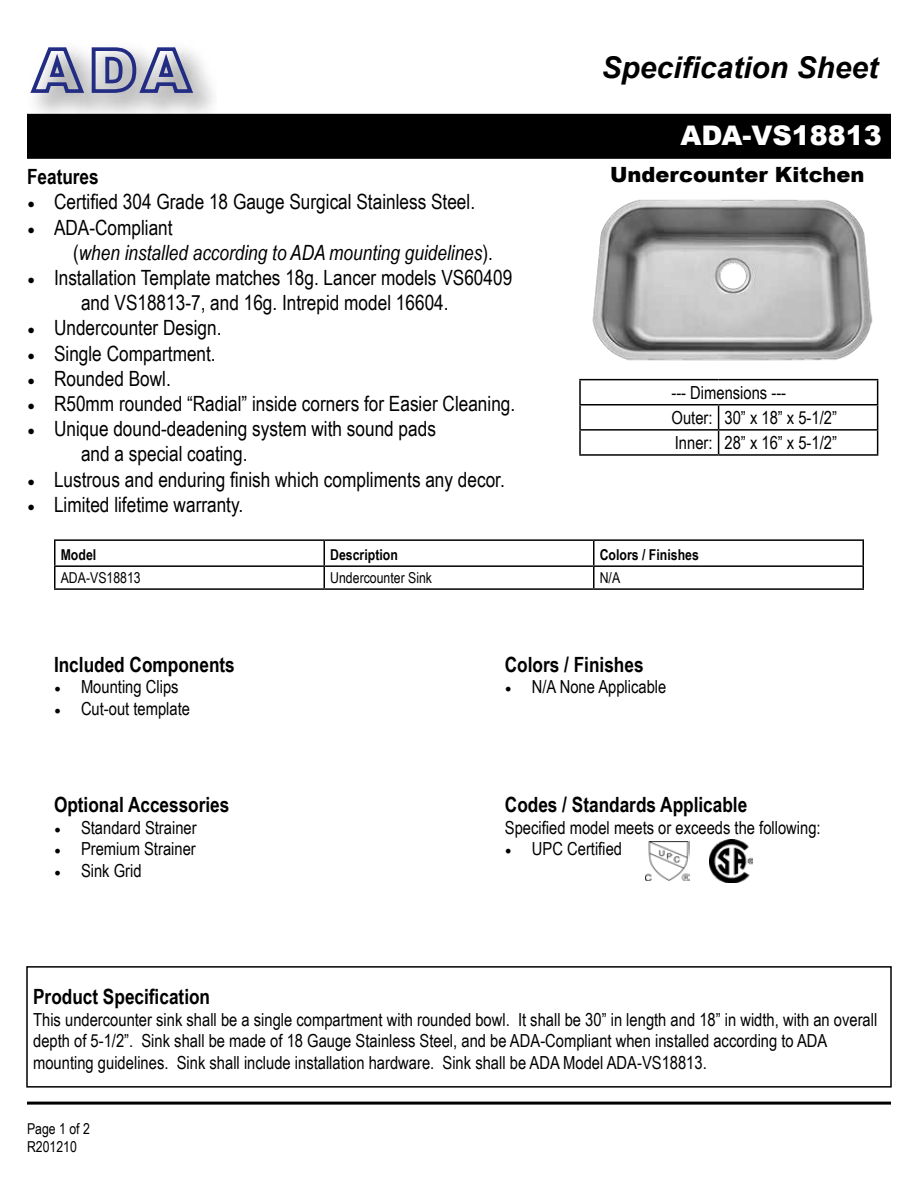
<style>
.page{position:relative;width:918px;height:1188px;background:#fff}
.page>*{position:absolute;margin:0;border:0;box-sizing:border-box;transform-origin:0 0}
.t1{font:italic 700 30px "Arial";color:#000}
.t2{font:900 27px "Arial";color:#fff}
.t3{font:21px/25.2px "Arial Narrow";color:#000;text-align:center}
.t4{font:700 21px "Arial Narrow";color:#000}
.t5{font:italic 21px/25.2px "Arial Narrow";color:#000}
.t6{font:900 21px "Arial";color:#000}
.t7{font:18px/21.6px "Arial Narrow";color:#000}
.t8{font:15px/18px "Arial Narrow";color:#000}
.t9{font:700 15px "Arial Narrow";color:#000}
.s1{font-family:"Minion Pro"}
.s2{font-family:"Minion Pro";font-style:normal}
.s3{font-style:normal}
</style>
<div class="page">
<div style="left:27px;top:114px;width:864px;height:45px;background:#000"></div>
<div style="left:26px;top:966px;width:866px;height:122px;border:2px solid #000"></div>
<hr style="left:27px;top:1102px;width:864px;height:3px;background:#000">
<hr style="left:54px;top:539px;width:270px;height:2px;background:#000">
<hr style="left:54px;top:541px;width:2px;height:24px;background:#000">
<hr style="left:324px;top:539px;width:270px;height:2px;background:#000">
<hr style="left:594px;top:539px;width:270px;height:2px;background:#000">
<hr style="left:862px;top:541px;width:2px;height:24px;background:#000">
<hr style="left:54px;top:565px;width:270px;height:2px;background:#000">
<hr style="left:54px;top:567px;width:2px;height:21px;background:#000">
<hr style="left:324px;top:565px;width:270px;height:2px;background:#000">
<svg style="left:324px;top:541px;width:1px;height:47px"></svg>
<hr style="left:594px;top:565px;width:270px;height:2px;background:#000">
<svg style="left:593px;top:541px;width:1px;height:47px"></svg>
<hr style="left:862px;top:567px;width:2px;height:21px;background:#000">
<hr style="left:54px;top:588px;width:270px;height:2px;background:#000">
<hr style="left:324px;top:588px;width:270px;height:2px;background:#000">
<hr style="left:594px;top:588px;width:270px;height:2px;background:#000">
<img style="left:646px;top:841px;width:44px;height:39px">
<img style="left:592px;top:199px;width:281px;height:162px">
<hr style="left:579px;top:379px;width:140px;height:1px;background:#000">
<hr style="left:579px;top:380px;width:2px;height:24px;background:#000">
<hr style="left:719px;top:379px;width:159px;height:1px;background:#000">
<hr style="left:579px;top:404px;width:140px;height:2px;background:#000">
<hr style="left:579px;top:406px;width:2px;height:23px;background:#000">
<hr style="left:719px;top:404px;width:159px;height:2px;background:#000">
<hr style="left:579px;top:429px;width:140px;height:2px;background:#000">
<hr style="left:579px;top:431px;width:2px;height:23px;background:#000">
<hr style="left:719px;top:429px;width:159px;height:2px;background:#000">
<svg style="left:718px;top:406px;width:1px;height:48px"></svg>
<svg style="left:877px;top:380px;width:1px;height:74px"></svg>
<hr style="left:579px;top:454px;width:140px;height:2px;background:#000">
<hr style="left:719px;top:454px;width:159px;height:2px;background:#000">
<svg style="left:30px;top:46px;width:166px;height:49px"></svg>
<img style="left:709px;top:839px;width:44px;height:43px">
<p class="t4" style="left:27px;top:161px;width:73px">Features</p>
<p class="t3" style="left:27px;top:189px;width:450px"><span class="s1">•</span> Certified 304 Grade 18 Gauge Surgical Stainless Steel.</p>
<p class="t5" style="left:73px;top:214px;width:421px;text-indent:-46px"><span class="s2">•</span> <span class="s3">ADA-Compliant<br>(</span>when installed according to ADA mounting guidelines<span class="s3">).</span></p>
<p class="t3" style="left:27px;top:264px;width:487px"><span class="s1">•</span> Installation Template matches 18g. Lancer models VS60409 and VS18813-7, and 16g. Intrepid model 16604.</p>
<p class="t3" style="left:27px;top:315px;width:196px"><span class="s1">•</span> Undercounter Design.</p>
<p class="t3" style="left:27px;top:340px;width:190px"><span class="s1">•</span> Single Compartment.</p>
<p class="t3" style="left:27px;top:365px;width:145px"><span class="s1">•</span> Rounded Bowl.</p>
<p class="t3" style="left:27px;top:390px;width:490px"><span class="s1">•</span> R50mm rounded “Radial” inside corners for Easier Cleaning.</p>
<p class="t3" style="left:81px;top:415px;width:356px;text-align:left;text-indent:-54px"><span class="s1">•</span> Unique dound-deadening system with sound pads and a special coating.</p>
<p class="t3" style="left:27px;top:466px;width:479px"><span class="s1">•</span> Lustrous and enduring finish which compliments any decor.</p>
<p class="t3" style="left:27px;top:491px;width:218px"><span class="s1">•</span> Limited lifetime warranty.</p>
<h1 class="t1" style="left:602px;top:48px;width:278px">Specification Sheet</h1>
<h2 class="t2" style="left:681px;top:116px;width:203px">ADA-VS18813</h2>
<p class="t6" style="left:610px;top:159px;width:256px">Undercounter Kitchen</p>
<p class="t7" style="left:671px;top:379px;width:167px;line-height:25px">--- Dimensions ---<br>Outer: 30” x 18” x 5-1/2”<br>Inner: 28” x 16” x 5-1/2”</p>
<p class="t9" style="left:61px;top:544px;width:37px">Model</p>
<p class="t9" style="left:330px;top:544px;width:69px">Description</p>
<p class="t9" style="left:600px;top:544px;width:101px">Colors / Finishes</p>
<p class="t8" style="left:61px;top:568px;width:81px">ADA-VS18813</p>
<p class="t8" style="left:330px;top:568px;width:103px">Undercounter Sink</p>
<p class="t8" style="left:600px;top:568px;width:22px">N/A</p>
<p class="t4" style="left:54px;top:648px;width:182px">Included Components</p>
<p class="t7" style="left:54px;top:675px;width:126px"><span class="s1">•</span> Mounting Clips</p>
<p class="t7" style="left:54px;top:697px;width:138px"><span class="s1">•</span> Cut-out template</p>
<p class="t4" style="left:54px;top:789px;width:177px">Optional Accessories</p>
<p class="t7" style="left:54px;top:816px;width:144px"><span class="s1">•</span> Standard Strainer</p>
<p class="t7" style="left:54px;top:838px;width:143px"><span class="s1">•</span> Premium Strainer</p>
<p class="t7" style="left:54px;top:859px;width:89px"><span class="s1">•</span> Sink Grid</p>
<p class="t4" style="left:505px;top:648px;width:140px">Colors / Finishes</p>
<p class="t7" style="left:505px;top:675px;width:163px"><span class="s1">•</span> N/A None Applicable</p>
<p class="t4" style="left:505px;top:789px;width:244px">Codes / Standards Applicable</p>
<p class="t7" style="left:505px;top:816px;width:317px">Specified model meets or exceeds the following:</p>
<p class="t7" style="left:505px;top:838px;width:119px"><span class="s1">•</span> UPC Certified</p>
<p class="t4" style="left:33px;top:981px;width:179px">Product Specification</p>
<p class="t7" style="left:33px;top:1008px;width:846px">This undercounter sink shall be a single compartment with rounded bowl. It shall be 30” in length and 18” in width, with an overall depth of 5-1/2”. Sink shall be made of 18 Gauge Stainless Steel, and be ADA-Compliant when installed according to ADA mounting guidelines. Sink shall include installation hardware. Sink shall be ADA Model ADA-VS18813.</p>
<p class="t8" style="left:27px;top:1119px;width:64px">Page 1 of 2<br>R201210</p>
</div>
